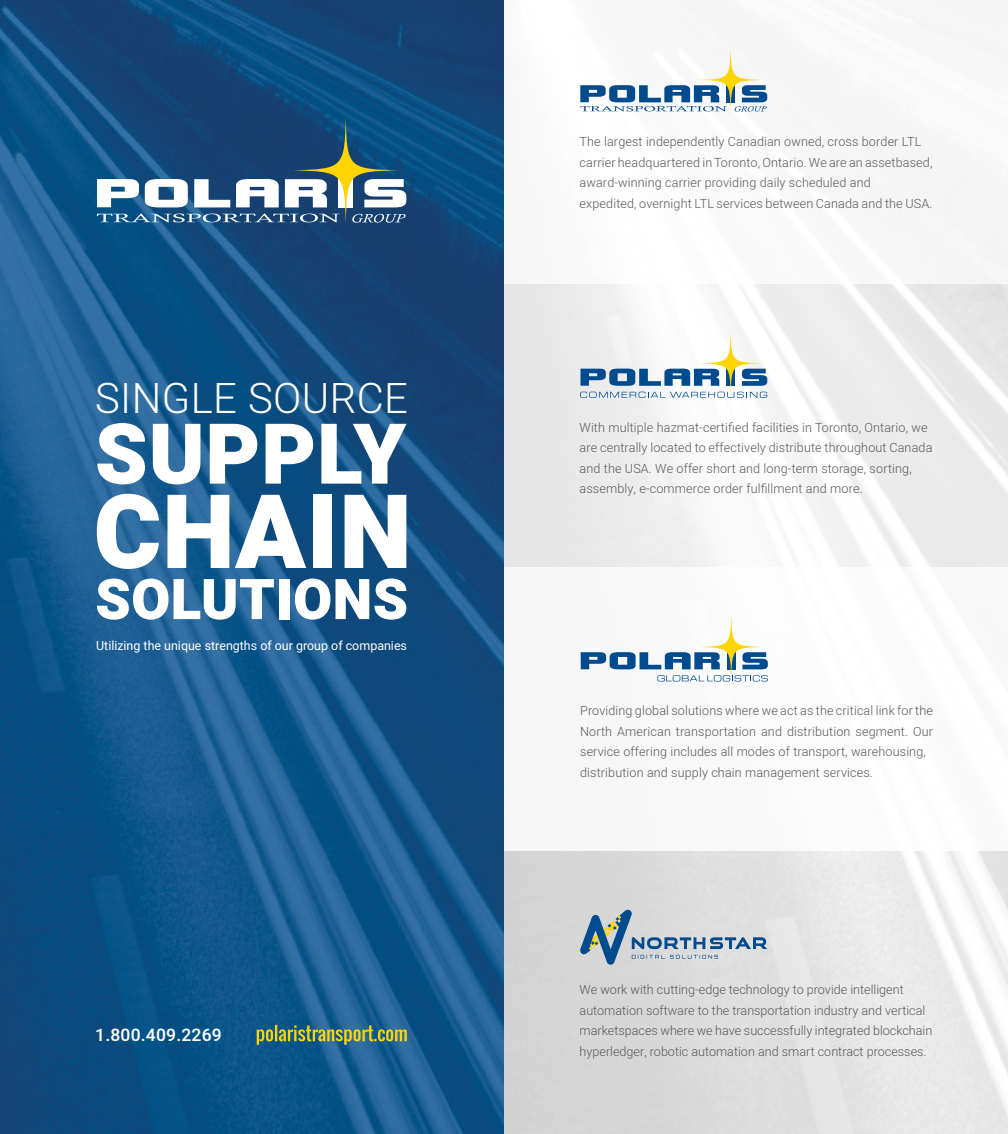
<style>
.page{position:relative;width:1008px;height:1134px;background:#fff}
.page>*{position:absolute;margin:0;border:0;box-sizing:border-box;transform-origin:0 0}
.t1{font:900 102.9px "Heebo";letter-spacing:.01em;color:#fff}
.t2{font:900 84px "Heebo";letter-spacing:.01em;color:#fff}
.t3{font:900 56.35px "Heebo";letter-spacing:.01em;color:#fff}
.t4{font:300 41.82px "Heebo";letter-spacing:.01em;color:#fff}
.t5{font:500 17.15px "Heebo";letter-spacing:.01em;color:#fff}
.t6{font:300 12.6px/20.5px "Heebo";letter-spacing:.01em;color:#58595b}
.t7{font:12.42px "Heebo";color:#fff}
</style>
<div class="page">
<div style="left:499px;top:0;width:509px;height:284px;background:#f8f8f8"></div>
<svg style="left:504px;top:284px;width:504px;height:283px;fill:#ececed"></svg>
<img style="left:0;top:0;width:504px;height:1134px">
<svg style="left:581px;top:652px;width:122px;height:17px"></svg>
<svg style="left:756px;top:652px;width:12px;height:17px"></svg>
<svg style="left:699px;top:615px;width:65px;height:64px"></svg>
<svg style="left:657px;top:675px;width:111px;height:7px"></svg>
<svg style="left:580px;top:909px;width:187px;height:56px;background:#b2c0ca"></svg>
<svg style="left:580px;top:369px;width:127px;height:17px"></svg>
<svg style="left:754px;top:369px;width:13px;height:17px"></svg>
<svg style="left:698px;top:331px;width:65px;height:65px;fill:#faf6f6"></svg>
<svg style="left:580px;top:392px;width:187px;height:6px"></svg>
<svg style="left:698px;top:48px;width:65px;height:64px"></svg>
<svg style="left:580px;top:85px;width:147px;height:26px"></svg>
<svg style="left:735px;top:85px;width:32px;height:27px"></svg>
<svg style="left:97px;top:179px;width:42px;height:28px"></svg>
<svg style="left:145px;top:179px;width:43px;height:28px"></svg>
<svg style="left:194px;top:179px;width:36px;height:28px"></svg>
<svg style="left:236px;top:179px;width:43px;height:28px"></svg>
<svg style="left:285px;top:179px;width:21px;height:28px"></svg>
<svg style="left:385px;top:179px;width:21px;height:28px"></svg>
<svg style="left:292px;top:117px;width:107px;height:107px"></svg>
<svg style="left:97px;top:214px;width:242px;height:8px;background:#547b9f"></svg>
<svg style="left:352px;top:214px;width:54px;height:9px"></svg>
<svg style="left:257px;top:1025px;width:150px;height:20px;background:#628362"></svg>
<h3 class="t4" style="left:95px;top:369px;width:314px">SINGLE SOURCE</h3>
<h2 class="t2" style="left:95px;top:396px;width:313px">SUPPLY</h2>
<h1 class="t1" style="left:94px;top:460px;width:319px">CHAIN</h1>
<h3 class="t3" style="left:95px;top:560px;width:314px">SOLUTIONS</h3>
<p class="t7" style="left:96px;top:637px;width:312px">Utilizing the unique strengths of our group of companies</p>
<h3 class="t5" style="left:95px;top:1023px;width:128px">1.800.409.2269</h3>
<p class="t6" style="left:580px;top:131px;width:354px">The largest independently Canadian owned, cross border LTL carrier headquartered in Toronto, Ontario. We are an assetbased, award-winning carrier providing daily scheduled and<br>expedited, overnight LTL services between Canada and the USA.</p>
<p class="t6" style="left:580px;top:417px;width:354px">With multiple hazmat-certified facilities in Toronto, Ontario, we are centrally located to effectively distribute throughout Canada and the USA. We offer short and long-term storage, sorting, assembly, e-commerce order fulfillment and more.</p>
<p class="t6" style="left:580px;top:700px;width:354px">Providing global solutions where we act as the critical link for the North American transportation and distribution segment. Our service offering includes all modes of transport, warehousing, distribution and supply chain management services.</p>
<p class="t6" style="left:580px;top:979px;width:354px">We work with cutting-edge technology to provide intelligent automation software to the transportation industry and vertical marketspaces where we have successfully integrated blockchain hyperledger, robotic automation and smart contract processes.</p>
</div>
